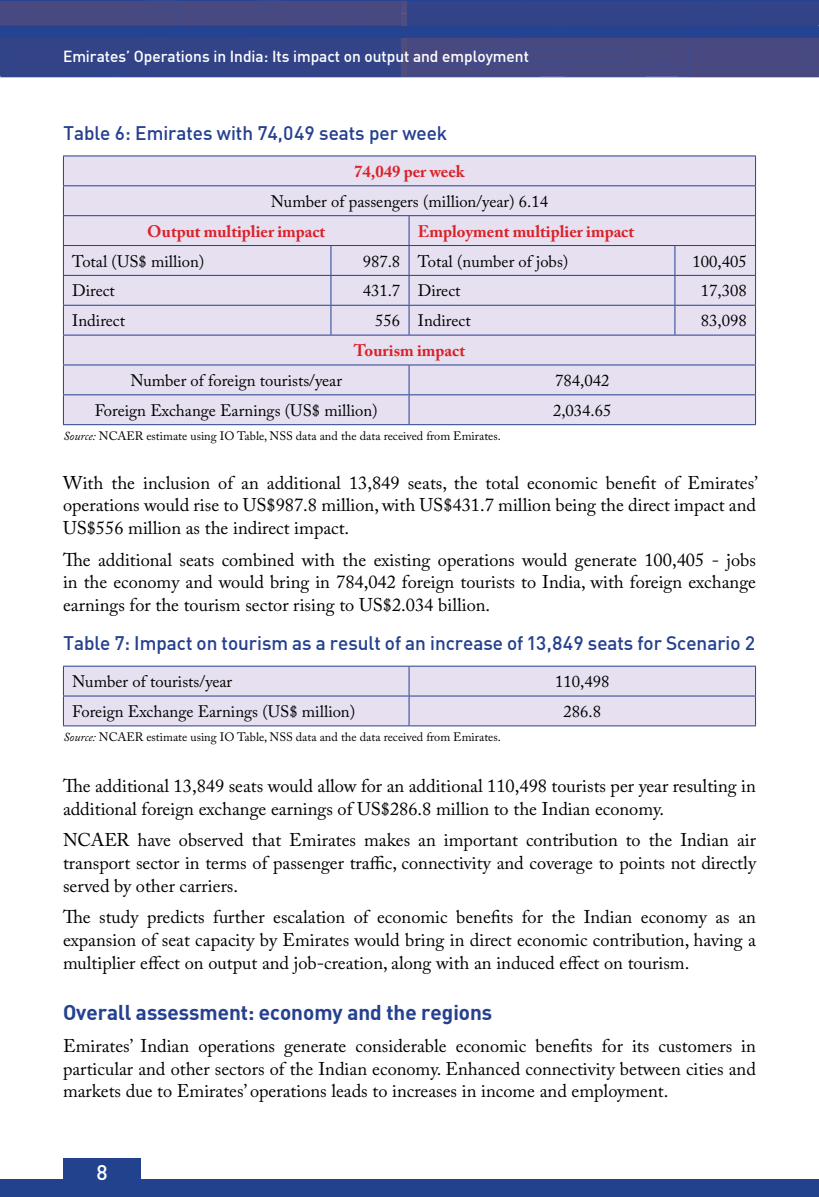
<style>
.page{position:relative;width:819px;height:1197px;background:#fff}
.page>*{position:absolute;margin:0;border:0;box-sizing:border-box;transform-origin:0 0}
.t1{font:700 21px "Sapient Sans";color:#25408f}
.t2{font:500 21px "DIN";color:#fff}
.t3{font:500 19.25px "Sapient Sans";color:#25408f}
.t4{font:18.38px/22.8px "Adobe Caslon Pro";color:#000;text-align:justify}
.t5{font:16.62px "Adobe Caslon Pro";color:#000}
.t6{font:700 16.62px "Adobe Caslon Pro";color:#da2128}
.t7{font:500 15.75px "Sapient Sans";color:#fff}
.t8{font:12.25px "Adobe Caslon Pro";color:#000}
.s1{font-style:italic}
</style>
<div class="page">
<svg style="left:0;top:0;width:819px;height:78px;background:#3b4788"></svg>
<div style="left:0;top:1180px;width:819px;height:17px;background:#22428e"></div>
<div style="left:63px;top:1158px;width:78px;height:33px;background:#22428e"></div>
<div style="left:64px;top:667px;width:691px;height:58px;background:#e6e0f0"></div>
<svg style="left:409px;top:667px;width:1px;height:58px"></svg>
<hr style="left:63px;top:725px;width:346px;height:1px;background:#25408f">
<hr style="left:409px;top:725px;width:347px;height:1px;background:#25408f">
<hr style="left:63px;top:666px;width:346px;height:1px;background:#25408f">
<svg style="left:63px;top:667px;width:1px;height:58px"></svg>
<hr style="left:409px;top:666px;width:347px;height:1px;background:#25408f">
<svg style="left:755px;top:667px;width:1px;height:58px"></svg>
<hr style="left:63px;top:696px;width:346px;height:1px;background:#25408f">
<hr style="left:409px;top:696px;width:347px;height:1px;background:#25408f">
<div style="left:64px;top:157px;width:691px;height:267px;background:#e6e0f0"></div>
<hr style="left:63px;top:185px;width:268px;height:1px;background:#25408f">
<hr style="left:331px;top:185px;width:78px;height:1px;background:#25408f">
<hr style="left:409px;top:185px;width:266px;height:1px;background:#25408f">
<hr style="left:675px;top:185px;width:81px;height:1px;background:#25408f">
<hr style="left:63px;top:245px;width:268px;height:1px;background:#25408f">
<hr style="left:331px;top:245px;width:78px;height:1px;background:#25408f">
<hr style="left:409px;top:245px;width:266px;height:1px;background:#25408f">
<hr style="left:675px;top:245px;width:81px;height:1px;background:#25408f">
<hr style="left:63px;top:275px;width:268px;height:1px;background:#25408f">
<hr style="left:331px;top:275px;width:78px;height:1px;background:#25408f">
<hr style="left:409px;top:275px;width:266px;height:1px;background:#25408f">
<hr style="left:675px;top:275px;width:81px;height:1px;background:#25408f">
<hr style="left:63px;top:305px;width:268px;height:1px;background:#25408f">
<hr style="left:331px;top:305px;width:78px;height:1px;background:#25408f">
<svg style="left:331px;top:246px;width:1px;height:89px"></svg>
<hr style="left:409px;top:305px;width:266px;height:1px;background:#25408f">
<svg style="left:409px;top:216px;width:1px;height:119px"></svg>
<hr style="left:675px;top:305px;width:81px;height:1px;background:#25408f">
<svg style="left:674px;top:246px;width:1px;height:89px"></svg>
<hr style="left:63px;top:335px;width:268px;height:1px;background:#25408f">
<hr style="left:331px;top:335px;width:78px;height:1px;background:#25408f">
<hr style="left:409px;top:335px;width:266px;height:1px;background:#25408f">
<hr style="left:675px;top:335px;width:81px;height:1px;background:#25408f">
<hr style="left:63px;top:365px;width:268px;height:1px;background:#25408f">
<hr style="left:331px;top:365px;width:78px;height:1px;background:#25408f">
<hr style="left:409px;top:365px;width:266px;height:1px;background:#25408f">
<hr style="left:675px;top:365px;width:81px;height:1px;background:#25408f">
<svg style="left:409px;top:365px;width:1px;height:59px"></svg>
<hr style="left:63px;top:156px;width:268px;height:1px;background:#25408f">
<hr style="left:331px;top:156px;width:78px;height:1px;background:#25408f">
<hr style="left:409px;top:156px;width:266px;height:1px;background:#25408f">
<hr style="left:675px;top:156px;width:81px;height:1px;background:#25408f">
<hr style="left:63px;top:215px;width:268px;height:1px;background:#25408f">
<hr style="left:331px;top:215px;width:78px;height:1px;background:#25408f">
<hr style="left:409px;top:215px;width:266px;height:1px;background:#25408f">
<hr style="left:675px;top:215px;width:81px;height:1px;background:#25408f">
<hr style="left:63px;top:394px;width:268px;height:1px;background:#25408f">
<svg style="left:63px;top:156px;width:1px;height:268px"></svg>
<hr style="left:331px;top:394px;width:78px;height:1px;background:#25408f">
<hr style="left:409px;top:394px;width:266px;height:1px;background:#25408f">
<hr style="left:675px;top:394px;width:81px;height:1px;background:#25408f">
<svg style="left:755px;top:156px;width:1px;height:268px"></svg>
<hr style="left:63px;top:424px;width:268px;height:1px;background:#25408f">
<hr style="left:331px;top:424px;width:78px;height:1px;background:#25408f">
<hr style="left:409px;top:424px;width:266px;height:1px;background:#25408f">
<hr style="left:675px;top:424px;width:81px;height:1px;background:#25408f">
<p class="t7" style="left:63px;top:46px;width:467px">Emirates’ Operations in India: Its impact on output and employment</p>
<p class="t3" style="left:63px;top:121px;width:385px">Table 6: Emirates with 74,049 seats per week</p>
<p class="t6" style="left:354px;top:162px;width:112px">74,049 per week</p>
<p class="t5" style="left:271px;top:191px;width:279px">Number of passengers (million/year) 6.14</p>
<p class="t6" style="left:147px;top:221px;width:180px">Output multiplier impact</p>
<p class="t6" style="left:418px;top:221px;width:218px">Employment multiplier impact</p>
<p class="t5" style="left:72px;top:251px;width:134px">Total (US$ million)</p>
<p class="t5" style="left:363px;top:251px;width:207px">987.8 Total (number of jobs)</p>
<p class="t5" style="left:693px;top:251px;width:56px">100,405</p>
<p class="t5" style="left:72px;top:281px;width:44px">Direct</p>
<p class="t5" style="left:363px;top:281px;width:99px">431.7 Direct</p>
<p class="t5" style="left:701px;top:281px;width:47px">17,308</p>
<p class="t5" style="left:72px;top:311px;width:54px">Indirect</p>
<p class="t5" style="left:375px;top:311px;width:97px">556 Indirect</p>
<p class="t5" style="left:701px;top:311px;width:47px">83,098</p>
<p class="t6" style="left:354px;top:341px;width:113px">Tourism impact</p>
<p class="t5" style="left:130px;top:371px;width:213px">Number of foreign tourists/year</p>
<p class="t5" style="left:555px;top:371px;width:56px">784,042</p>
<p class="t5" style="left:95px;top:400px;width:285px">Foreign Exchange Earnings (US$ million)</p>
<p class="t5" style="left:553px;top:400px;width:60px">2,034.65</p>
<p class="t8" style="left:63px;top:429px;width:439px"><span class="s1">Source:</span> NCAER estimate using IO Table, NSS data and the data received from Emirates.</p>
<p class="t4" style="left:63px;top:471px;width:696px">With the inclusion of an additional 13,849 seats, the total economic benefit of Emirates’ operations would rise to US$987.8 million, with US$431.7 million being the direct impact and US$556 million as the indirect impact.</p>
<p class="t4" style="left:63px;top:548px;width:695px">The additional seats combined with the existing operations would generate 100,405 - jobs in the economy and would bring in 784,042 foreign tourists to India, with foreign exchange earnings for the tourism sector rising to US$2.034 billion.</p>
<p class="t3" style="left:63px;top:631px;width:694px">Table 7: Impact on tourism as a result of an increase of 13,849 seats for Scenario 2</p>
<p class="t5" style="left:72px;top:672px;width:161px">Number of tourists/year</p>
<p class="t5" style="left:555px;top:672px;width:56px">110,498</p>
<p class="t5" style="left:72px;top:702px;width:285px">Foreign Exchange Earnings (US$ million)</p>
<p class="t5" style="left:564px;top:702px;width:39px">286.8</p>
<p class="t8" style="left:63px;top:730px;width:439px"><span class="s1">Source:</span> NCAER estimate using IO Table, NSS data and the data received from Emirates.</p>
<p class="t4" style="left:63px;top:774px;width:694px">The additional 13,849 seats would allow for an additional 110,498 tourists per year resulting in additional foreign exchange earnings of US$286.8 million to the Indian economy.</p>
<p class="t4" style="left:63px;top:828px;width:695px">NCAER have observed that Emirates makes an important contribution to the Indian air transport sector in terms of passenger traffic, connectivity and coverage to points not directly served by other carriers.</p>
<p class="t4" style="left:63px;top:905px;width:695px">The study predicts further escalation of economic benefits for the Indian economy as an expansion of seat capacity by Emirates would bring in direct economic contribution, having a multiplier effect on output and job-creation, along with an induced effect on tourism.</p>
<p class="t1" style="left:63px;top:999px;width:431px">Overall assessment: economy and the regions</p>
<p class="t4" style="left:63px;top:1034px;width:695px">Emirates’ Indian operations generate considerable economic benefits for its customers in particular and other sectors of the Indian economy. Enhanced connectivity between cities and markets due to Emirates’ operations leads to increases in income and employment.</p>
<p class="t2" style="left:96px;top:1159px;width:13px">8</p>
</div>
